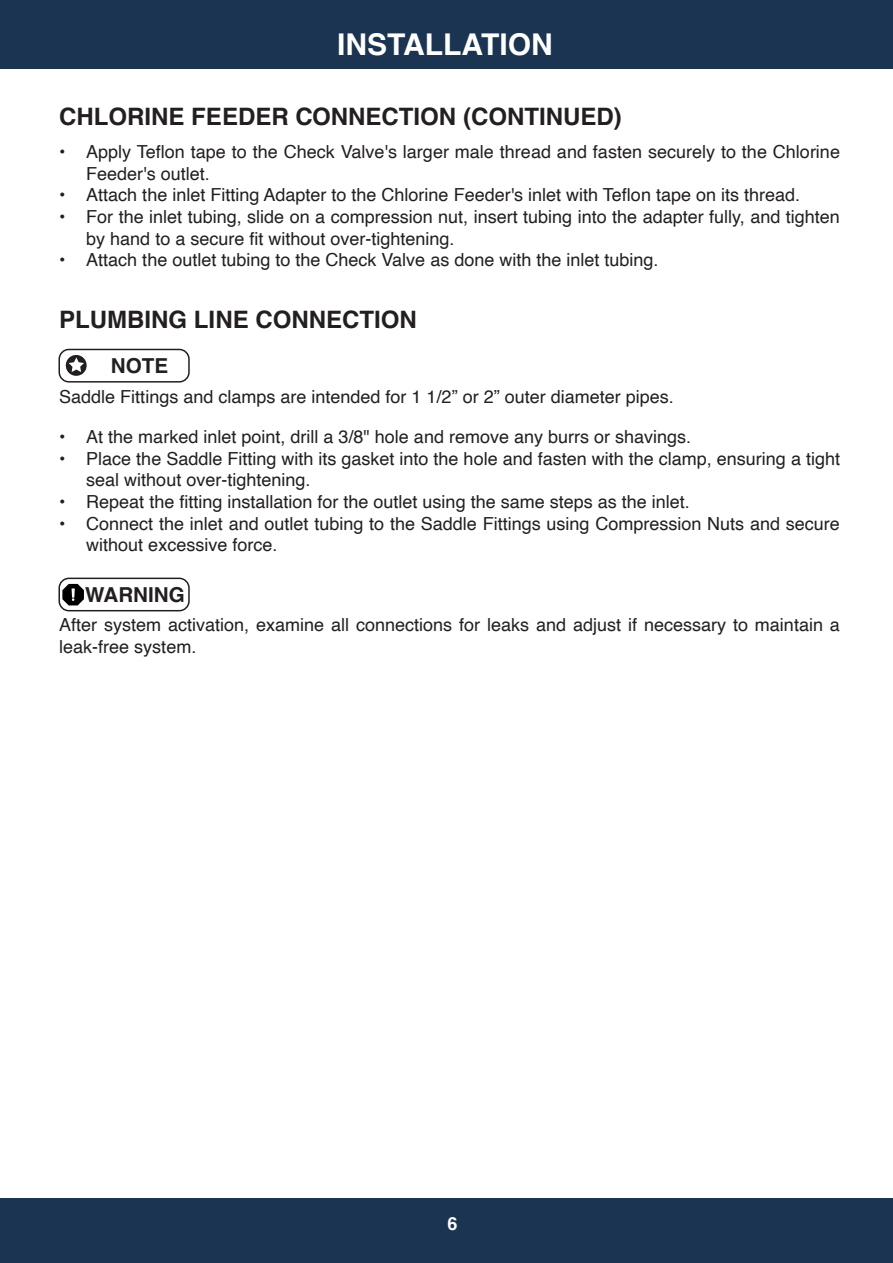
<style>
.page{position:relative;width:893px;height:1263px;background:#fff}
.page>*{position:absolute;margin:0;border:0;box-sizing:border-box;transform-origin:0 0}
.t1{font:700 30px "Helvetica";color:#fff}
.t2{font:700 24px "Helvetica";color:#231f20}
.t3{font:700 20.55px "Helvetica";color:#231f20}
.t4{font:18px/21.6px "Helvetica";color:#231f20}
.t5{font:700 18px "Helvetica";color:#fff}
</style>
<div class="page">
<div style="left:0;top:0;width:892px;height:69px;background:#1b3451"></div>
<div style="left:0;top:1198px;width:892px;height:65px;background:#1b3451"></div>
<div style="left:58px;top:349px;width:132px;height:34px;border:2px solid #231f20;border-radius:10px"></div>
<svg style="left:66px;top:355px;width:21px;height:21px"></svg>
<svg style="left:69px;top:357px;width:15px;height:15px"></svg>
<div style="left:58px;top:578px;width:132px;height:33px;border:2px solid #231f20;border-radius:10px"></div>
<svg style="left:62px;top:584px;width:22px;height:21px"></svg>
<h1 class="t1" style="left:337px;top:26px;width:217px">INSTALLATION</h1>
<h2 class="t2" style="left:59px;top:102px;width:564px">CHLORINE FEEDER CONNECTION (CONTINUED)</h2>
<p class="t4" style="left:86px;top:142px;width:755px;text-indent:-27px">• Apply Teflon tape to the Check Valve's larger male thread and fasten securely to the Chlorine<br>Feeder's outlet.</p>
<p class="t4" style="left:59px;top:185px;width:742px">• Attach the inlet Fitting Adapter to the Chlorine Feeder's inlet with Teflon tape on its thread.</p>
<p class="t4" style="left:86px;top:206px;width:755px;text-indent:-27px">• For the inlet tubing, slide on a compression nut, insert tubing into the adapter fully, and tighten by hand to a secure fit without over-tightening.</p>
<p class="t4" style="left:59px;top:250px;width:601px">• Attach the outlet tubing to the Check Valve as done with the inlet tubing.</p>
<h2 class="t2" style="left:59px;top:305px;width:359px">PLUMBING LINE CONNECTION</h2>
<p class="t3" style="left:111px;top:353px;width:59px">NOTE</p>
<p class="t4" style="left:59px;top:386px;width:616px">Saddle Fittings and clamps are intended for 1 1/2” or 2” outer diameter pipes.</p>
<p class="t4" style="left:59px;top:427px;width:633px">• At the marked inlet point, drill a 3/8" hole and remove any burrs or shavings.</p>
<p class="t4" style="left:86px;top:448px;width:755px;text-indent:-27px">• Place the Saddle Fitting with its gasket into the hole and fasten with the clamp, ensuring a tight seal without over-tightening.</p>
<p class="t4" style="left:59px;top:492px;width:632px">• Repeat the fitting installation for the outlet using the same steps as the inlet.</p>
<p class="t4" style="left:86px;top:513px;width:755px;text-indent:-27px">• Connect the inlet and outlet tubing to the Saddle Fittings using Compression Nuts and secure without excessive force.</p>
<p class="t3" style="left:85px;top:582px;width:101px">WARNING</p>
<p class="t4" style="left:59px;top:615px;width:782px">After system activation, examine all connections for leaks and adjust if necessary to maintain a leak-free system.</p>
<p class="t5" style="left:447px;top:1213px;width:12px">6</p>
</div>
